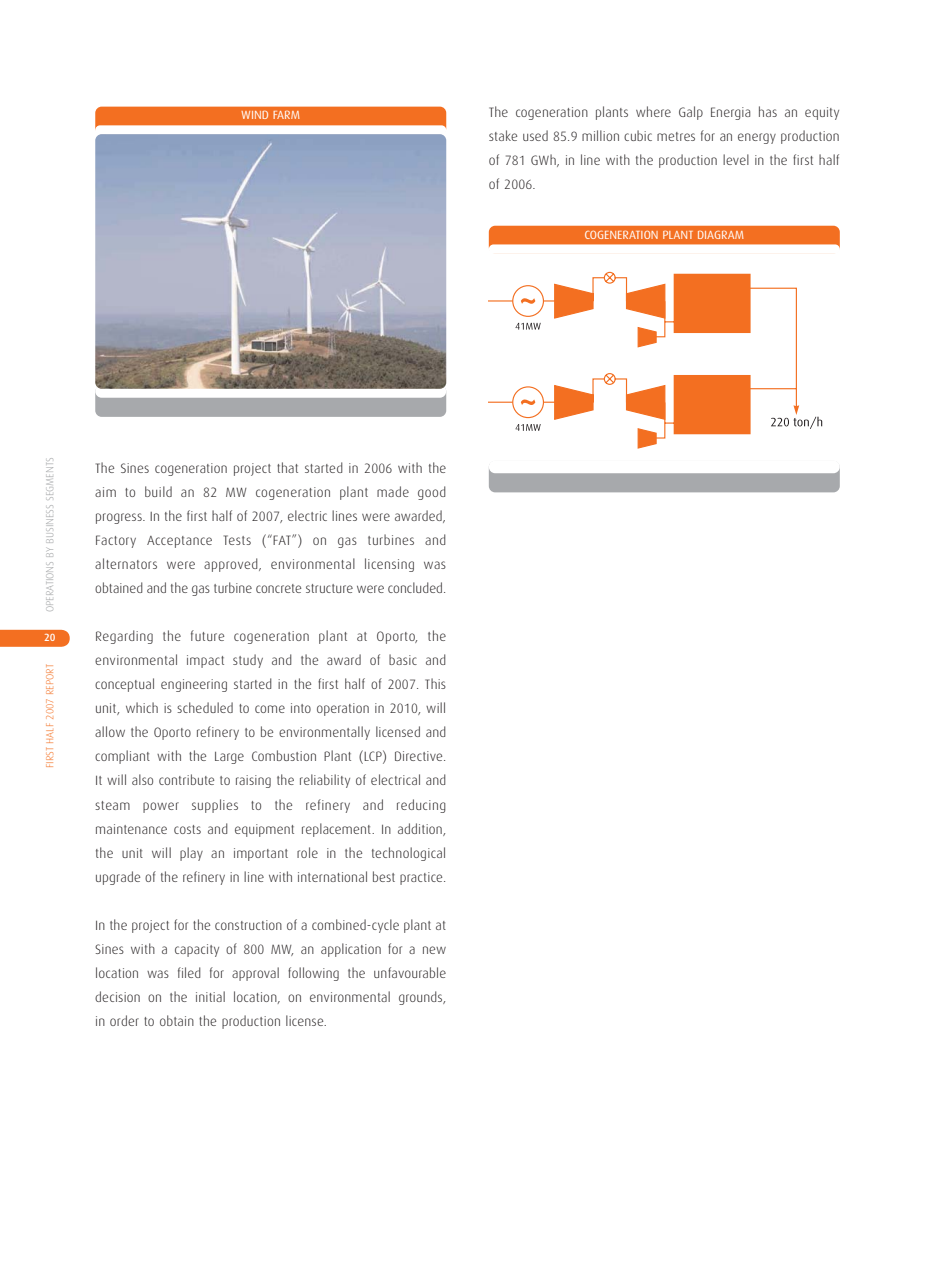
<style>
.page{position:relative;width:936px;height:1276px;background:#fff}
.page>*{position:absolute;margin:0;border:0;box-sizing:border-box;transform-origin:0 0}
.t1{font:300 13.5px/24px "Dax";letter-spacing:.015em;color:#231f20;text-align:justify}
.t2{font:12px "Dax";color:#fff}
.t3{font:300 10.5px "Dax";color:#9d9fa1}
.t4{font:300 10.5px "Dax";color:#f36f21}
.t5{font:500 10.5px "Dax";color:#fff}
</style>
<div class="page">
<div style="left:95px;top:107px;width:351px;height:27px;background:#f36f21;border-radius:6px"></div>
<div style="left:95px;top:125px;width:351px;height:10px;background:#fff;border-radius:5px"></div>
<svg style="left:0;top:630px;width:70px;height:17px"></svg>
<div style="left:95px;top:385px;width:351px;height:32px;background:#a7a9ac;border-radius:6px"></div>
<div style="left:95px;top:385px;width:351px;height:13px;background:#fff;border-radius:6px"></div>
<img style="left:95px;top:134px;width:351px;height:255px;border-radius:6px">
<div style="left:489px;top:226px;width:350px;height:27px;background:#f36f21;border-radius:6px"></div>
<div style="left:489px;top:244px;width:350px;height:10px;background:#fff;border-radius:5px"></div>
<div style="left:489px;top:461px;width:350px;height:31px;background:#a7a9ac;border-radius:6px"></div>
<div style="left:489px;top:460px;width:350px;height:13px;background:#fff;border-radius:6px"></div>
<svg style="left:489px;top:272px;width:333px;height:177px"></svg>
<p class="t2" style="left:241px;top:110px;width:60px">WIND FARM</p>
<p class="t1" style="left:489px;top:102px;width:352px">The cogeneration plants where Galp Energia has an equity stake used 85.9 million cubic metres for an energy production of 781 GWh, in line with the production level in the first half of 2006.</p>
<p class="t2" style="left:584px;top:229px;width:161px">COGENERATION PLANT DIAGRAM</p>
<p class="t3" style="left:45px;top:612px;width:157px;rotate:-90deg">OPERATIONS BY BUSINESS SEGMENTS</p>
<p class="t5" style="left:44px;top:633px;width:13px">20</p>
<p class="t4" style="left:45px;top:768px;width:106px;rotate:-90deg">FIRST HALF 2007 REPORT</p>
<p class="t1" style="left:95px;top:458px;width:352px">The Sines cogeneration project that started in 2006 with the aim to build an 82 MW cogeneration plant made good progress. In the first half of 2007, electric lines were awarded, Factory Acceptance Tests (“FAT”) on gas turbines and alternators were approved, environmental licensing was obtained and the gas turbine concrete structure were concluded.</p>
<p class="t1" style="left:95px;top:626px;width:352px">Regarding the future cogeneration plant at Oporto, the environmental impact study and the award of basic and conceptual engineering started in the first half of 2007. This unit, which is scheduled to come into operation in 2010, will allow the Oporto refinery to be environmentally licensed and compliant with the Large Combustion Plant (LCP) Directive.<br>It will also contribute to raising the reliability of electrical and steam power supplies to the refinery and reducing maintenance costs and equipment replacement. In addition, the unit will play an important role in the technological upgrade of the refinery in line with international best practice.</p>
<p class="t1" style="left:95px;top:914px;width:352px">In the project for the construction of a combined-cycle plant at Sines with a capacity of 800 MW, an application for a new location was filed for approval following the unfavourable decision on the initial location, on environmental grounds, in order to obtain the production license.</p>
</div>
